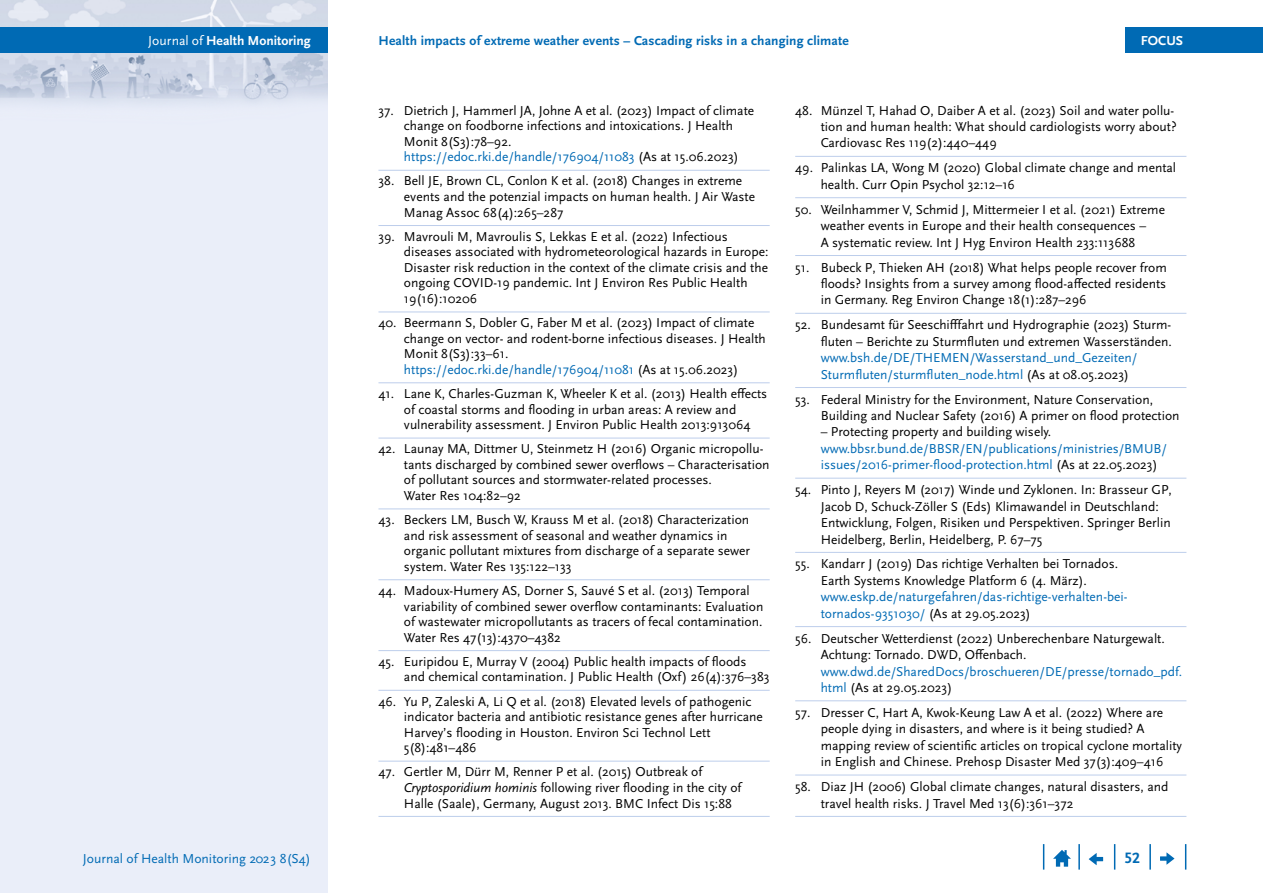
<style>
.page{position:relative;width:1263px;height:893px;background:#fff}
.page>*{position:absolute;margin:0;border:0;box-sizing:border-box;transform-origin:0 0}
.t1{font:700 15.75px "Scala Sans Pro";color:#006ab4}
.t2{font:13.65px "Scala Sans Pro";color:#006ab4}
.t3{font:700 13.65px "Scala Sans Pro";color:#fff}
.t4{font:13.5px/15.6px "Scala Sans Pro";color:#000}
.t5{font:13.5px/16.5px "Scala Sans Pro";color:#006ab4}
.t6{font:700 13.5px "Scala Sans Pro";letter-spacing:.01em;color:#006ab4}
.s1{font-weight:400}
.s2{color:#006ab4}
.s3{font-style:italic}
.s4{color:#000}
</style>
<div class="page">
<div style="left:0;top:0;width:327px;height:893px;background:#eaeef9"></div>
<svg style="left:1185px;top:844px;width:1px;height:26px"></svg>
<hr style="left:1149px;top:844px;width:2px;height:26px;background:#006ab4">
<svg style="left:1114px;top:844px;width:1px;height:26px"></svg>
<hr style="left:1078px;top:844px;width:2px;height:26px;background:#006ab4">
<svg style="left:1043px;top:844px;width:1px;height:26px"></svg>
<div style="left:1126px;top:28px;width:137px;height:25px;background:#006ab4"></div>
<img style="left:0;top:0;width:327px;height:104px">
<div style="left:0;top:28px;width:327px;height:25px;background:#006ab4"></div>
<hr style="left:795px;top:156px;width:391px;height:1px;background:#bdceeb">
<hr style="left:795px;top:197px;width:391px;height:1px;background:#bdceeb">
<hr style="left:795px;top:255px;width:391px;height:1px;background:#bdceeb">
<hr style="left:795px;top:313px;width:391px;height:1px;background:#bdceeb">
<hr style="left:795px;top:387px;width:391px;height:1px;background:#bdceeb">
<hr style="left:795px;top:478px;width:391px;height:1px;background:#bdceeb">
<hr style="left:795px;top:552px;width:391px;height:1px;background:#bdceeb">
<hr style="left:795px;top:626px;width:391px;height:1px;background:#bdceeb">
<hr style="left:795px;top:700px;width:391px;height:1px;background:#bdceeb">
<hr style="left:795px;top:775px;width:391px;height:1px;background:#bdceeb">
<hr style="left:795px;top:816px;width:391px;height:1px;background:#bdceeb">
<hr style="left:378px;top:170px;width:392px;height:1px;background:#bdceeb">
<hr style="left:378px;top:225px;width:392px;height:1px;background:#bdceeb">
<hr style="left:378px;top:312px;width:392px;height:1px;background:#bdceeb">
<hr style="left:378px;top:382px;width:392px;height:1px;background:#bdceeb">
<hr style="left:378px;top:438px;width:392px;height:1px;background:#bdceeb">
<hr style="left:378px;top:508px;width:392px;height:1px;background:#bdceeb">
<hr style="left:378px;top:579px;width:392px;height:1px;background:#bdceeb">
<hr style="left:378px;top:650px;width:392px;height:1px;background:#bdceeb">
<hr style="left:378px;top:690px;width:392px;height:1px;background:#bdceeb">
<hr style="left:378px;top:761px;width:392px;height:1px;background:#bdceeb">
<hr style="left:378px;top:816px;width:392px;height:1px;background:#bdceeb">
<svg style="left:1053px;top:850px;width:18px;height:17px"></svg>
<svg style="left:1089px;top:853px;width:14px;height:12px"></svg>
<svg style="left:1160px;top:852px;width:14px;height:13px"></svg>
<p class="t3" style="left:148px;top:33px;width:164px"><span class="s1">Journal of</span> Health Monitoring</p>
<p class="t2" style="left:83px;top:850px;width:229px">Journal of Health Monitoring 2023 8(S4)</p>
<p class="t6" style="left:378px;top:33px;width:472px">Health impacts of extreme weather events – Cascading risks in a changing climate</p>
<p class="t3" style="left:1141px;top:33px;width:44px">FOCUS</p>
<p class="t4" style="left:404px;top:102px;width:352px;text-indent:-26px">37. Dietrich J, Hammerl JA, Johne A et al. (2023) Impact of climate change on foodborne infections and intoxications. J Health Monit 8(S3):78–92.<br><span class="s2">https://edoc.rki.de/handle/176904/11083</span> (As at 15.06.2023)</p>
<p class="t4" style="left:404px;top:173px;width:353px;text-indent:-26px">38. Bell JE, Brown CL, Conlon K et al. (2018) Changes in extreme events and the potenzial impacts on human health. J Air Waste<br>Manag Assoc 68(4):265–287</p>
<p class="t4" style="left:404px;top:228px;width:366px;text-indent:-26px">39. Mavrouli M, Mavroulis S, Lekkas E et al. (2022) Infectious diseases associated with hydrometeorological hazards in Europe:<br>Disaster risk reduction in the context of the climate crisis and the ongoing COVID-19 pandemic. Int J Environ Res Public Health 19(16):10206</p>
<p class="t4" style="left:404px;top:315px;width:363px;text-indent:-26px">40. Beermann S, Dobler G, Faber M et al. (2023) Impact of climate change on vector- and rodent-borne infectious diseases. J Health Monit 8(S3):33–61.<br><span class="s2">https://edoc.rki.de/handle/176904/11081</span> (As at 15.06.2023)</p>
<p class="t4" style="left:404px;top:386px;width:365px;text-indent:-26px">41. Lane K, Charles-Guzman K, Wheeler K et al. (2013) Health effects of coastal storms and flooding in urban areas: A review and vulnerability assessment. J Environ Public Health 2013:913064</p>
<p class="t4" style="left:404px;top:441px;width:367px;text-indent:-26px">42. Launay MA, Dittmer U, Steinmetz H (2016) Organic micropollu&shy;tants discharged by combined sewer overflows – Characterisation of pollutant sources and stormwater-related processes.<br>Water Res 104:82–92</p>
<p class="t4" style="left:404px;top:512px;width:348px;text-indent:-26px">43. Beckers LM, Busch W, Krauss M et al. (2018) Characterization and risk assessment of seasonal and weather dynamics in organic pollutant mixtures from discharge of a separate sewer system. Water Res 135:122–133</p>
<p class="t4" style="left:404px;top:583px;width:361px;text-indent:-26px">44. Madoux-Humery AS, Dorner S, Sauvé S et al. (2013) Temporal variability of combined sewer overflow contaminants: Evaluation of wastewater micropollutants as tracers of fecal contamination.<br>Water Res 47(13):4370–4382</p>
<p class="t4" style="left:404px;top:654px;width:367px;text-indent:-26px">45. Euripidou E, Murray V (2004) Public health impacts of floods and chemical contamination. J Public Health (Oxf) 26(4):376–383</p>
<p class="t4" style="left:404px;top:693px;width:360px;text-indent:-26px">46. Yu P, Zaleski A, Li Q et al. (2018) Elevated levels of pathogenic indicator bacteria and antibiotic resistance genes after hurricane Harvey’s flooding in Houston. Environ Sci Technol Lett 5(8):481–486</p>
<p class="t4" style="left:404px;top:764px;width:339px;text-indent:-26px">47. Gertler M, Dürr M, Renner P et al. (2015) Outbreak of<br><span class="s3">Cryptosporidium hominis</span> following river flooding in the city of<br>Halle (Saale), Germany, August 2013. BMC Infect Dis 15:88</p>
<p class="t4" style="left:821px;top:102px;width:357px;line-height:16.5px;text-indent:-26px">48. Münzel T, Hahad O, Daiber A et al. (2023) Soil and water pollu&shy;tion and human health: What should cardiologists worry about?<br>Cardiovasc Res 119(2):440–449</p>
<p class="t4" style="left:821px;top:160px;width:357px;line-height:16.5px;text-indent:-26px">49. Palinkas LA, Wong M (2020) Global climate change and mental health. Curr Opin Psychol 32:12–16</p>
<p class="t4" style="left:795px;top:201px;width:371px;line-height:16.5px;text-align:center">50. Weilnhammer V, Schmid J, Mittermeier I et al. (2021) Extreme weather events in Europe and their health consequences –<br>A systematic review. Int J Hyg Environ Health 233:113688</p>
<p class="t4" style="left:821px;top:259px;width:348px;line-height:16.5px;text-align:justify;text-indent:-26px">51. Bubeck P, Thieken AH (2018) What helps people recover from floods? Insights from a survey among flood-affected residents in Germany. Reg Environ Change 18(1):287–296</p>
<p class="t4" style="left:821px;top:317px;width:353px;line-height:16.5px;text-indent:-26px">52. Bundesamt für Seeschifffahrt und Hydrographie (2023) Sturm&shy;fluten – Berichte zu Sturmfluten und extremen Wasserständen. <span class="s2">www.bsh.de/DE/THEMEN/Wasserstand_und_Gezeiten/ Sturmfluten/sturmfluten_node.html</span> (As at 08.05.2023)</p>
<p class="t4" style="left:821px;top:391px;width:360px;line-height:16.5px;text-indent:-26px">53. Federal Ministry for the Environment, Nature Conservation,<br>Building and Nuclear Safety (2016) A primer on flood protection</p>
<p class="t5" style="left:821px;top:424px;width:348px"><span class="s4">– Protecting property and building wisely. </span>www.bbsr.bund.de/BBSR/EN/publications/ministries/BMUB/ issues/2016-primer-flood-protection.html <span class="s4">(As at 22.05.2023)</span></p>
<p class="t4" style="left:821px;top:482px;width:353px;line-height:16.5px;text-indent:-26px">54. Pinto J, Reyers M (2017) Winde und Zyklonen. In: Brasseur GP, Jacob D, Schuck-Zöller S (Eds) Klimawandel in Deutschland:<br>Entwicklung, Folgen, Risiken und Perspektiven. Springer Berlin Heidelberg, Berlin, Heidelberg, P. 67–75</p>
<p class="t4" style="left:821px;top:556px;width:308px;line-height:16.5px;text-indent:-26px">55. Kandarr J (2019) Das richtige Verhalten bei Tornados.<br>Earth Systems Knowledge Platform 6 (4. März). <span class="s2">www.eskp.de/naturgefahren/das-richtige-verhalten-bei&shy;tornados-9351030/</span> (As at 29.05.2023)</p>
<p class="t4" style="left:821px;top:630px;width:363px;line-height:16.5px;text-indent:-26px">56. Deutscher Wetterdienst (2022) Unberechenbare Naturgewalt.<br>Achtung: Tornado. DWD, Offenbach. <span class="s2">www.dwd.de/SharedDocs/broschueren/DE/presse/tornado_pdf. html</span> (As at 29.05.2023)</p>
<p class="t4" style="left:821px;top:704px;width:363px;line-height:16.5px;text-indent:-26px">57. Dresser C, Hart A, Kwok-Keung Law A et al. (2022) Where are people dying in disasters, and where is it being studied? A mapping review of scientific articles on tropical cyclone mortality in English and Chinese. Prehosp Disaster Med 37(3):409–416</p>
<p class="t4" style="left:821px;top:778px;width:349px;line-height:16.5px;text-indent:-26px">58. Diaz JH (2006) Global climate changes, natural disasters, and travel health risks. J Travel Med 13(6):361–372</p>
<p class="t1" style="left:1124px;top:849px;width:17px">52</p>
</div>
